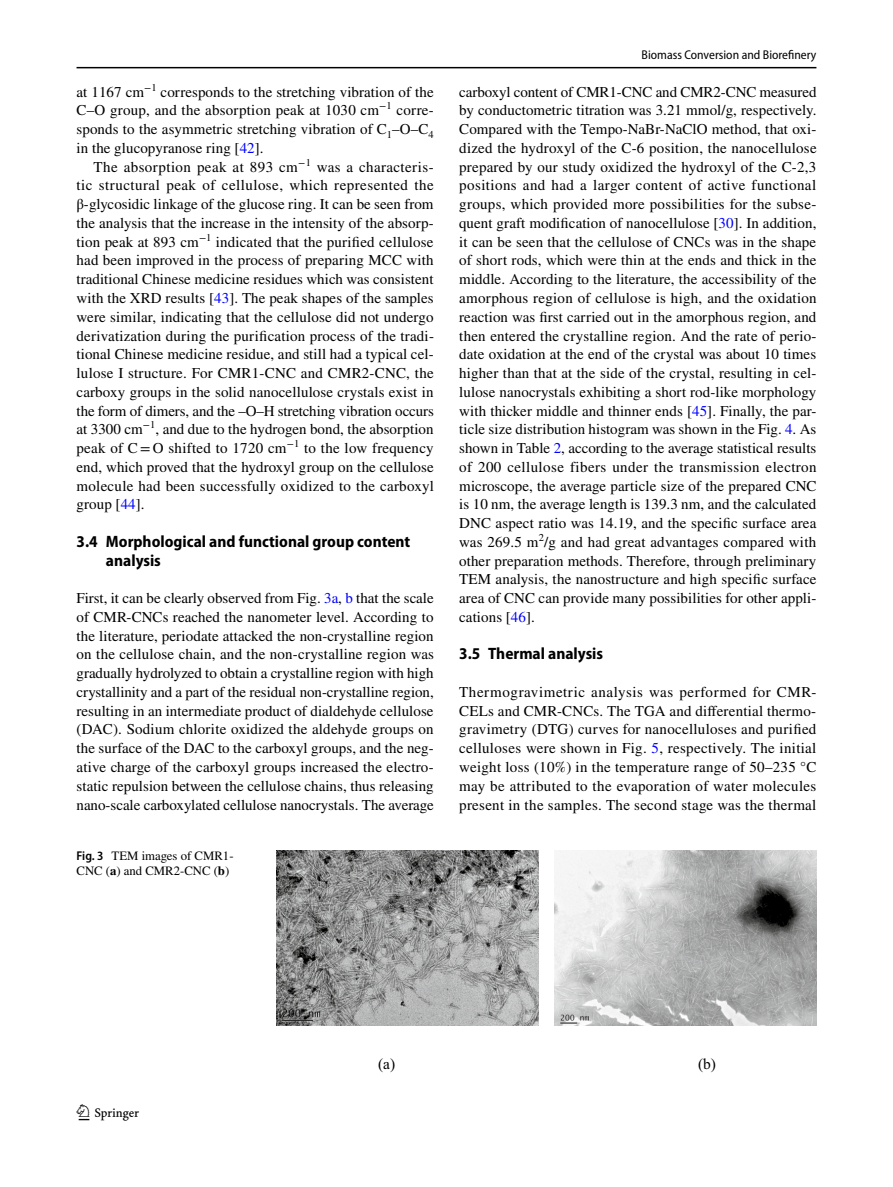
<style>
.page{position:relative;width:893px;height:1187px;background:#fff}
.page>*{position:absolute;margin:0;border:0;box-sizing:border-box;transform-origin:0 0}
.t1{font:22.5px "Springnew Regular 2";color:#000}
.t2{font:700 semi-condensed 16.5px/18.8px "Myriad Pro";color:#000}
.t3{font:15.45px "Times New Roman";color:#000}
.t4{font:15px/18.8px "STIX";letter-spacing:.005em;color:#000;text-align:justify}
.t5{font:12.75px/15px "STIX";color:#000}
.t6{font:semi-condensed 12.75px "Myriad Pro";color:#000}
.s1{color:#00f}
.s2{font-family:"Myriad Pro";font-weight:600;font-stretch:semi-condensed}
.s3{font-weight:700}
</style>
<div class="page">
<hr style="left:77px;top:67px;width:739px;height:1px;background:#000">
<img style="left:276px;top:850px;width:262px;height:175px">
<img style="left:555px;top:850px;width:261px;height:175px">
<p class="t4" style="left:77px;top:83px;width:359px">at 1167 cm<sup>−1</sup> corresponds to the stretching vibration of the C–O group, and the absorption peak at 1030 cm<sup>−1</sup> corre&shy;sponds to the asymmetric stretching vibration of C<sub>1</sub>–O–C<sub>4 </sub>in the glucopyranose ring [<span class="s1">42</span>].</p>
<p class="t4" style="left:77px;top:158px;width:359px;text-indent:17px">The absorption peak at 893 cm<sup>−1</sup> was a characteris&shy;tic structural peak of cellulose, which represented the β-glycosidic linkage of the glucose ring. It can be seen from the analysis that the increase in the intensity of the absorp&shy;tion peak at 893 cm<sup>−1</sup> indicated that the purified cellulose had been improved in the process of preparing MCC with traditional Chinese medicine residues which was consistent with the XRD results [<span class="s1">43</span>]. The peak shapes of the samples were similar, indicating that the cellulose did not undergo derivatization during the purification process of the tradi&shy;tional Chinese medicine residue, and still had a typical cel&shy;lulose I structure. For CMR1-CNC and CMR2-CNC, the carboxy groups in the solid nanocellulose crystals exist in the form of dimers, and the –O–H stretching vibration occurs at 3300 cm<sup>−1</sup>, and due to the hydrogen bond, the absorption peak of C= O shifted to 1720 cm<sup>−1</sup> to the low frequency end, which proved that the hydroxyl group on the cellulose molecule had been successfully oxidized to the carboxyl group [<span class="s1">44</span>].</p>
<p class="t2" style="left:106px;top:532px;width:306px;text-indent:-29px">3.4 Morphological and functional group content analysis</p>
<p class="t4" style="left:77px;top:589px;width:359px">First, it can be clearly observed from Fig. <span class="s1">3a</span>, <span class="s1">b</span> that the scale of CMR-CNCs reached the nanometer level. According to the literature, periodate attacked the non-crystalline region on the cellulose chain, and the non-crystalline region was gradually hydrolyzed to obtain a crystalline region with high crystallinity and a part of the residual non-crystalline region, resulting in an intermediate product of dialdehyde cellulose (DAC). Sodium chlorite oxidized the aldehyde groups on the surface of the DAC to the carboxyl groups, and the neg&shy;ative charge of the carboxyl groups increased the electro&shy;static repulsion between the cellulose chains, thus releasing nano-scale carboxylated cellulose nanocrystals. The average</p>
<p class="t5" style="left:77px;top:849px;width:159px"><span class="s2">Fig. 3</span> TEM images of CMR1-<br>CNC (<span class="s3">a</span>) and CMR2-CNC (<span class="s3">b</span>)</p>
<p class="t6" style="left:642px;top:48px;width:176px">Biomass Conversion and Biorefinery</p>
<p class="t4" style="left:459px;top:83px;width:359px">carboxyl content of CMR1-CNC and CMR2-CNC measured by conductometric titration was 3.21 mmol/g, respectively.<br>Compared with the Tempo-NaBr-NaClO method, that oxi&shy;dized the hydroxyl of the C-6 position, the nanocellulose prepared by our study oxidized the hydroxyl of the C-2,3 positions and had a larger content of active functional groups, which provided more possibilities for the subse&shy;quent graft modification of nanocellulose [<span class="s1">30</span>]. In addition, it can be seen that the cellulose of CNCs was in the shape of short rods, which were thin at the ends and thick in the middle. According to the literature, the accessibility of the amorphous region of cellulose is high, and the oxidation reaction was first carried out in the amorphous region, and then entered the crystalline region. And the rate of perio&shy;date oxidation at the end of the crystal was about 10 times higher than that at the side of the crystal, resulting in cel&shy;lulose nanocrystals exhibiting a short rod-like morphology with thicker middle and thinner ends [<span class="s1">45</span>]. Finally, the par&shy;ticle size distribution histogram was shown in the Fig. <span class="s1">4</span>. As shown in Table <span class="s1">2</span>, according to the average statistical results of 200 cellulose fibers under the transmission electron microscope, the average particle size of the prepared CNC is 10 nm, the average length is 139.3 nm, and the calculated DNC aspect ratio was 14.19, and the specific surface area was 269.5 m<sup>2</sup>/g and had great advantages compared with other preparation methods. Therefore, through preliminary TEM analysis, the nanostructure and high specific surface area of CNC can provide many possibilities for other appli&shy;cations [<span class="s1">46</span>].</p>
<p class="t2" style="left:459px;top:644px;width:145px">3.5 Thermal analysis</p>
<p class="t4" style="left:459px;top:683px;width:359px">Thermogravimetric analysis was performed for CMR-CELs and CMR-CNCs. The TGA and differential thermo&shy;gravimetry (DTG) curves for nanocelluloses and purified celluloses were shown in Fig. <span class="s1">5</span>, respectively. The initial weight loss (10%) in the temperature range of 50–235 °C may be attributed to the evaporation of water molecules present in the samples. The second stage was the thermal</p>
<h1 class="t1" style="left:79px;top:1104px;width:62px">1 3</h1>
<p class="t3" style="left:378px;top:1058px;width:19px">(a)</p>
<p class="t3" style="left:698px;top:1058px;width:19px">(b)</p>
</div>
